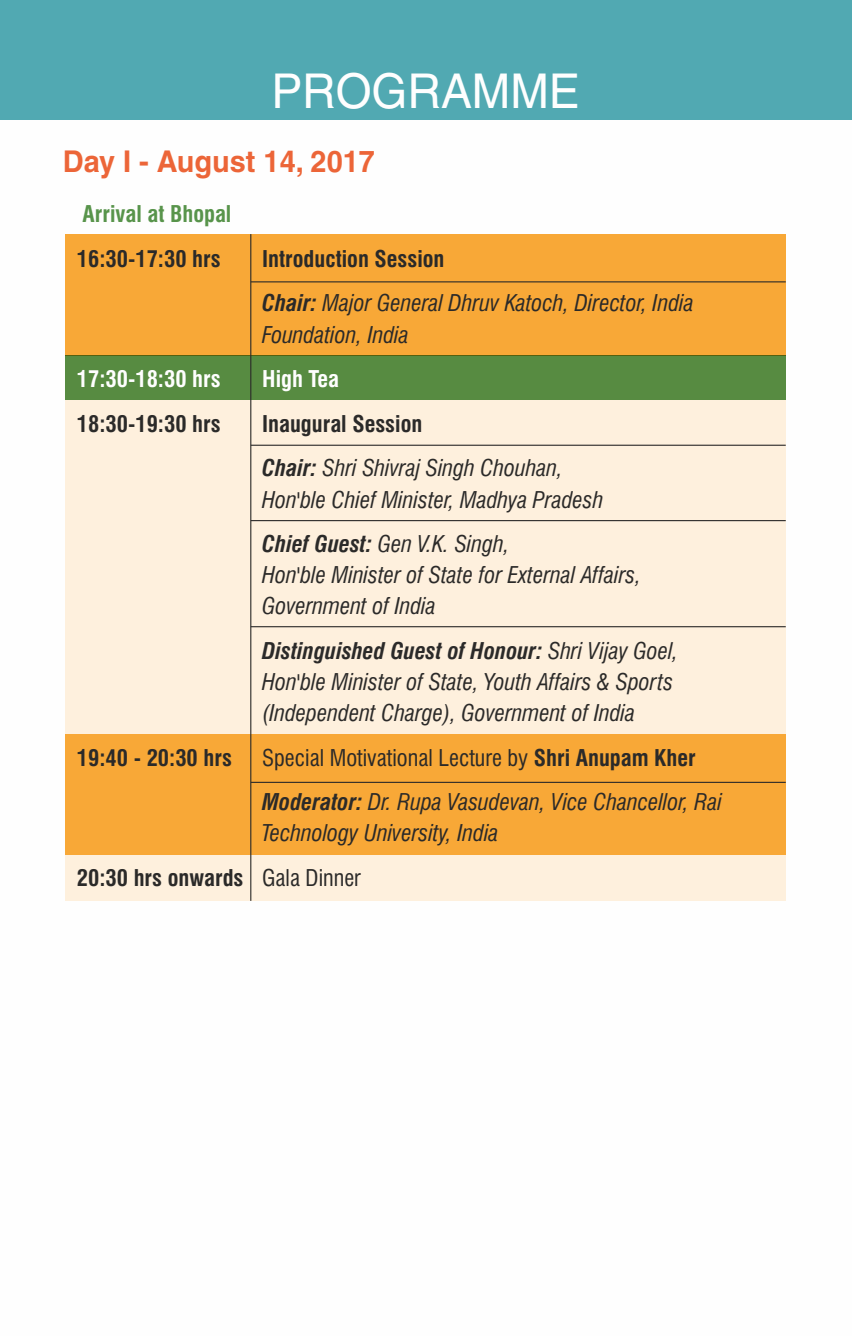
<style>
.page{position:relative;width:852px;height:1336px;background:#fff}
.page>*{position:absolute;margin:0;border:0;box-sizing:border-box;transform-origin:0 0}
.t1{font:47.93px "Helvetica";color:#fefefe;scale:.96 1}
.t2{font:700 29.93px "Helvetica";color:#ec6538;scale:.96 1}
.t3{font:italic condensed 22.5px/44.6px "Swiss 721 BT";color:#2b2a29}
.t4{font:700 condensed 22.5px "Swiss 721 BT";color:#2b2a29}
.t5{font:700 condensed 22.5px "Swiss 721 BT";color:#fefefe}
.t6{font:700 condensed 22.5px "Swiss 721 BT";color:#58944b}
.s1{font-weight:700;font-style:normal}
.s2{font-weight:700}
.s3{font-style:normal}
</style>
<div class="page">
<div style="left:0;top:0;width:852px;height:120px;background:#51a9b2"></div>
<div style="left:65px;top:234px;width:721px;height:666px;background:#fef0dd"></div>
<div style="left:65px;top:355px;width:721px;height:45px;background:#578b41"></div>
<div style="left:65px;top:734px;width:721px;height:121px;background:#f8a837"></div>
<div style="left:65px;top:234px;width:721px;height:121px;background:#f8a837"></div>
<hr style="left:250px;top:234px;width:1px;height:666px;background:#2b2a29">
<hr style="left:251px;top:444px;width:535px;height:2px;background:#2b2a29">
<hr style="left:251px;top:520px;width:535px;height:1px;background:#2b2a29">
<hr style="left:251px;top:626px;width:535px;height:1px;background:#2b2a29">
<hr style="left:251px;top:781px;width:535px;height:1px;background:#2b2a29">
<hr style="left:251px;top:281px;width:535px;height:1px;background:#2b2a29">
<h1 class="t1" style="left:271px;top:73px;width:322px">PROGRAMME</h1>
<h2 class="t2" style="left:63px;top:149px;width:327px">Day I - August 14, 2017</h2>
<p class="t6" style="left:83px;top:205px;width:150px">Arrival at Bhopal</p>
<p class="t4" style="left:77px;top:250px;width:145px">16:30-17:30 hrs</p>
<p class="t3" style="left:262px;top:239px;width:433px"><span class="s1">Introduction Session<br></span><span class="s2">Chair:</span> Major General Dhruv Katoch, Director, India</p>
<p class="t3" style="left:262px;top:314px;width:148px">Foundation, India</p>
<p class="t5" style="left:77px;top:370px;width:145px">17:30-18:30 hrs</p>
<p class="t5" style="left:262px;top:370px;width:78px">High Tea</p>
<p class="t4" style="left:77px;top:414px;width:145px">18:30-19:30 hrs</p>
<p class="t3" style="left:262px;top:403px;width:302px"><span class="s1">Inaugural Session<br></span><span class="s2">Chair:</span> Shri Shivraj Singh Chouhan,</p>
<p class="t3" style="left:262px;top:479px;width:343px">Hon'ble Chief Minister, Madhya Pradesh<br><span class="s2">Chief Guest:</span> Gen V.K. Singh,</p>
<p class="t3" style="left:262px;top:562px;width:380px;line-height:31.1px">Hon'ble Minister of State for External Affairs,<br>Government of India</p>
<p class="t3" style="left:262px;top:637px;width:417px;line-height:31.1px"><span class="s2">Distinguished Guest of Honour:</span> Shri Vijay Goel,<br>Hon'ble Minister of State, Youth Affairs &amp; Sports (Independent Charge), Government of India</p>
<p class="t4" style="left:77px;top:748px;width:156px">19:40 - 20:30 hrs</p>
<p class="t3" style="left:262px;top:737px;width:461px"><span class="s3">Special Motivational Lecture by</span> <span class="s1">Shri Anupam Kher<br></span><span class="s2">Moderator:</span> Dr. Rupa Vasudevan, Vice Chancellor, Rai</p>
<p class="t3" style="left:77px;top:813px;width:423px;text-indent:185px">Technology University, India<br><span class="s1">20:30 hrs onwards</span> <span class="s3">Gala Dinner</span></p>
</div>
